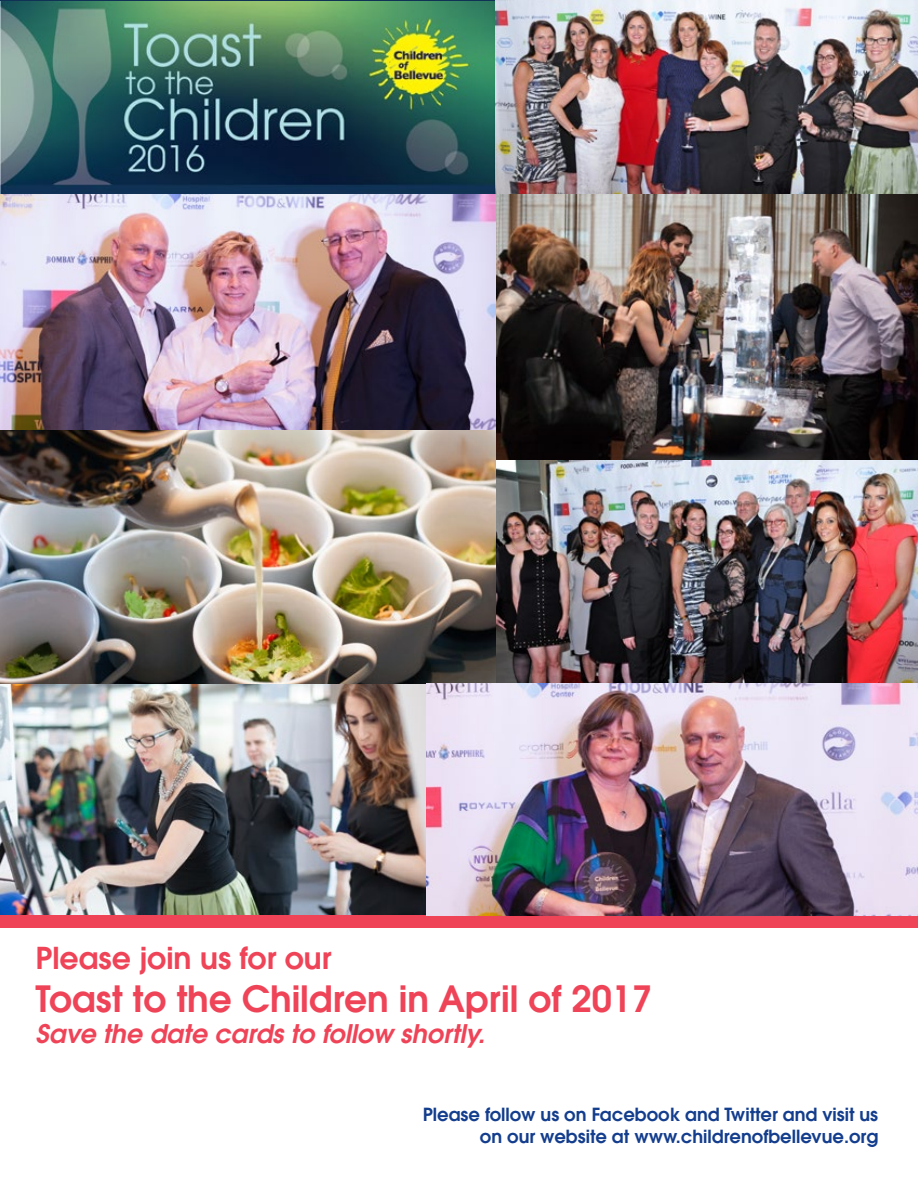
<style>
.page{position:relative;width:918px;height:1188px;background:#fff}
.page>*{position:absolute;margin:0;border:0;box-sizing:border-box;transform-origin:0 0}
.t1{font:600 36px "Avant Garde";color:#ef4357}
.t2{font:600 30px "Avant Garde";color:#ef4357}
.t3{font:italic 600 25.5px "Avant Garde";color:#ef4357}
.t4{font:600 18px/21.6px "Avant Garde";color:#133d8d;text-align:right}
</style>
<div class="page">
<img style="left:495px;top:0;width:423px;height:194px">
<img style="left:496px;top:194px;width:422px;height:267px">
<img style="left:0;top:1px;width:496px;height:682px">
<img style="left:491px;top:461px;width:427px;height:222px">
<img style="left:0;top:664px;width:427px;height:251px">
<div style="left:0;top:915px;width:918px;height:12px;background:#ef4357"></div>
<img style="left:426px;top:683px;width:492px;height:232px">
<h2 class="t2" style="left:36px;top:939px;width:297px">Please join us for our</h2>
<h1 class="t1" style="left:36px;top:976px;width:618px">Toast to the Children in April of 2017</h1>
<h3 class="t3" style="left:36px;top:1017px;width:451px">Save the date cards to follow shortly.</h3>
<p class="t4" style="left:423px;top:1103px;width:457px">Please follow us on Facebook and Twitter and visit us on our website at www.childrenofbellevue.org</p>
</div>
